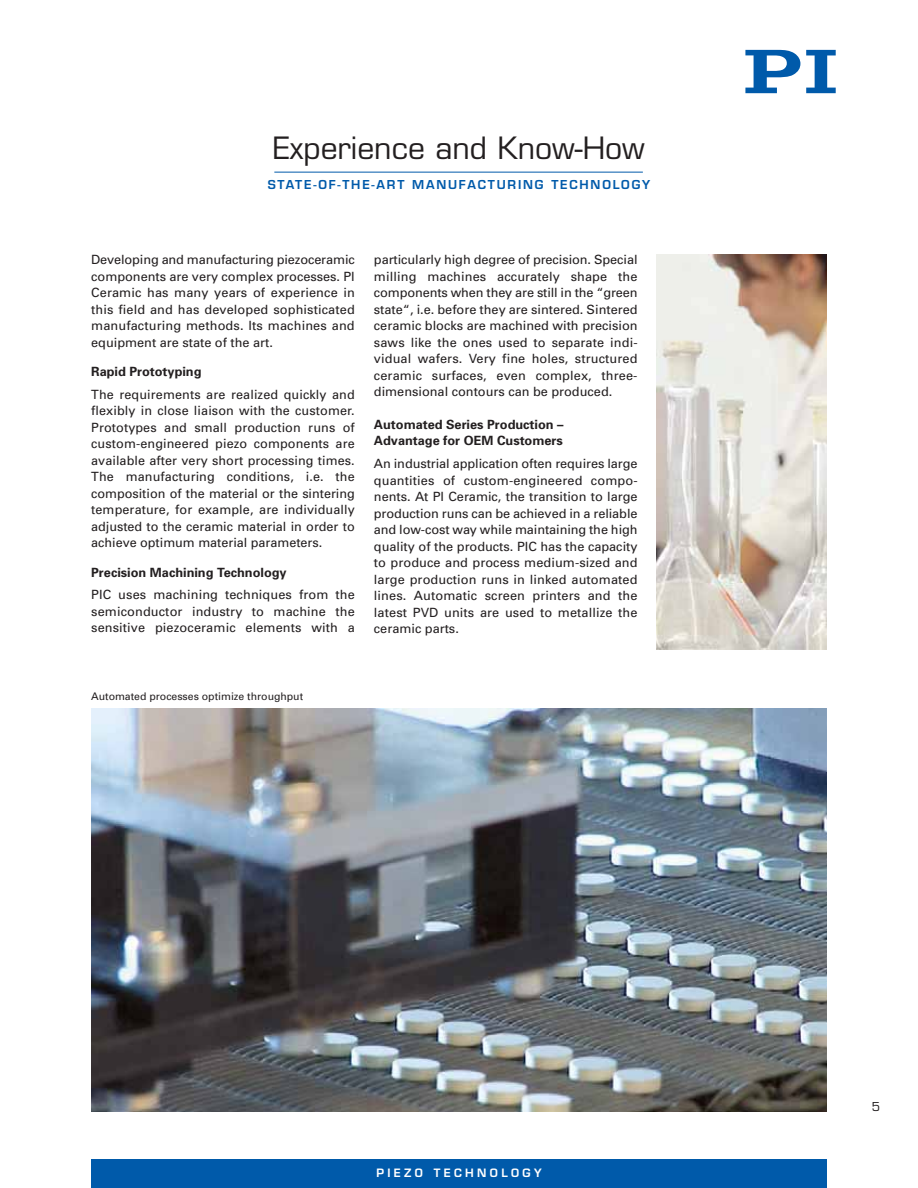
<style>
.page{position:relative;width:918px;height:1188px;background:#fff}
.page>*{position:absolute;margin:0;border:0;box-sizing:border-box;transform-origin:0 0}
.t1{font:30px "Eurostile";color:#231f20}
.t2{font:12.75px/16.5px "Univers";letter-spacing:.01em;color:#231f20;text-align:justify}
.t3{font:700 12.75px/16.5px "Univers";color:#231f20}
.t4{font:600 12px "Eurostile";letter-spacing:.15em;color:#005aaa}
.t5{font:12px "Eurostile";color:#231f20}
.t6{font:600 11.25px "Eurostile LT";letter-spacing:.3em;color:#fff}
.t7{font:10.5px "Univers";color:#231f20}
</style>
<div class="page">
<svg style="left:806px;top:50px;width:30px;height:43px"></svg>
<svg style="left:745px;top:50px;width:55px;height:43px"></svg>
<hr style="left:274px;top:172px;width:369px;height:1px;background:#005aaa">
<img style="left:657px;top:255px;width:170px;height:394px">
<img style="left:91px;top:708px;width:736px;height:404px">
<div style="left:91px;top:1160px;width:736px;height:28px;background:#005aaa"></div>
<h1 class="t1" style="left:273px;top:136px;width:373px">Experience and Know-How</h1>
<p class="t4" style="left:268px;top:180px;width:384px">STATE-OF-THE-ART MANUFACTURING TECHNOLOGY</p>
<p class="t2" style="left:91px;top:252px;width:265px">Developing and manufacturing piezoceramic components are very complex processes. PI Ceramic has many years of experience in this field and has developed sophisticated manufacturing methods. Its machines and equipment are state of the art.</p>
<p class="t3" style="left:91px;top:364px;width:112px">Rapid Prototyping</p>
<p class="t2" style="left:91px;top:387px;width:265px">The requirements are realized quickly and flexibly in close liaison with the customer.<br>Prototypes and small production runs of custom-engineered piezo components are available after very short processing times.<br>The manufacturing conditions, i.e. the composition of the material or the sintering temperature, for example, are individually adjusted to the ceramic material in order to achieve optimum material parameters.</p>
<p class="t3" style="left:91px;top:565px;width:197px">Precision Machining Technology</p>
<p class="t2" style="left:91px;top:588px;width:265px">PIC uses machining techniques from the semiconductor industry to machine the sensitive piezoceramic elements with a</p>
<p class="t2" style="left:374px;top:252px;width:265px">particularly high degree of precision. Special milling machines accurately shape the components when they are still in the “green state“, i.e. before they are sintered. Sintered ceramic blocks are machined with precision saws like the ones used to separate indi&shy;vidual wafers. Very fine holes, structured ceramic surfaces, even complex, three&shy;dimensional contours can be produced.</p>
<p class="t3" style="left:374px;top:417px;width:191px">Automated Series Production –<br>Advantage for OEM Customers</p>
<p class="t2" style="left:374px;top:456px;width:265px">An industrial application often requires large quantities of custom-engineered compo&shy;nents. At PI Ceramic, the transition to large production runs can be achieved in a reliable and low-cost way while maintaining the high quality of the products. PIC has the capacity to produce and process medium-sized and large production runs in linked automated lines. Automatic screen printers and the latest PVD units are used to metallize the ceramic parts.</p>
<p class="t7" style="left:91px;top:692px;width:214px">Automated processes optimize throughput</p>
<p class="t6" style="left:376px;top:1169px;width:167px">PIEZO TECHNOLOGY</p>
<p class="t5" style="left:872px;top:1102px;width:10px">5</p>
</div>
